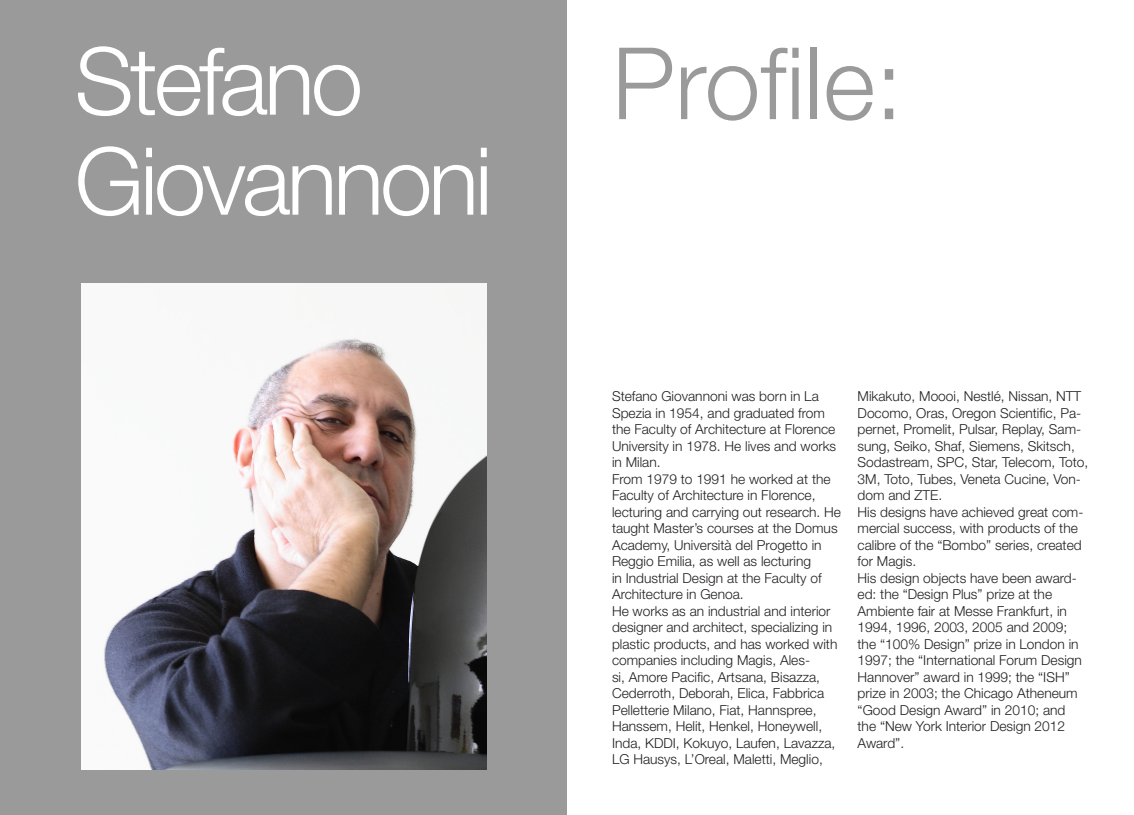
<style>
.page{position:relative;width:1134px;height:815px;background:#fff}
.page>*{position:absolute;margin:0;border:0;box-sizing:border-box;transform-origin:0 0}
.t1{font:300 100px "Helvetica Neue LT Std";color:#9a9a9b}
.t2{font:300 93.75px "Helvetica Neue LT Std";letter-spacing:-.04em;color:#fff}
.Paragraph_Style_1{font:300 13.75px/16.5px "Helvetica Neue LT Std";color:#231f20}
</style>
<div class="page">
<div style="left:0;top:0;width:567px;height:815px;background:#9a9a9b"></div>
<img style="left:81px;top:284px;width:406px;height:486px">
<p class="t2" style="left:75px;top:24px;width:290px">Stefano</p>
<p class="t2" style="left:75px;top:124px;width:419px">Giovannoni</p>
<p class="t1" style="left:612px;top:22px;width:292px">Profile:</p>
<p class="Paragraph_Style_1" style="left:612px;top:388px;width:226px">Stefano Giovannoni was born in La<br>Spezia in 1954, and graduated from the Faculty of Architecture at Florence<br>University in 1978. He lives and works in Milan.</p>
<p class="Paragraph_Style_1" style="left:612px;top:470px;width:231px">From 1979 to 1991 he worked at the Faculty of Architecture in Florence, lecturing and carrying out research. He taught Master’s courses at the Domus Academy, Università del Progetto in Reggio Emilia, as well as lecturing<br>in Industrial Design at the Faculty of Architecture in Genoa.</p>
<p class="Paragraph_Style_1" style="left:612px;top:602px;width:227px">He works as an industrial and interior designer and architect, specializing in plastic products, and has worked with companies including Magis, Ales-<br>si, Amore Pacific, Artsana, Bisazza, Cederroth, Deborah, Elica, Fabbrica Pelletterie Milano, Fiat, Hannspree, Hanssem, Helit, Henkel, Honeywell, Inda, KDDI, Kokuyo, Laufen, Lavazza, LG Hausys, L’Oreal, Maletti, Meglio,</p>
<p class="Paragraph_Style_1" style="left:857px;top:388px;width:232px">Mikakuto, Moooi, Nestlé, Nissan, NTT Docomo, Oras, Oregon Scientific, Pa&shy;pernet, Promelit, Pulsar, Replay, Sam&shy;sung, Seiko, Shaf, Siemens, Skitsch, Sodastream, SPC, Star, Telecom, Toto, 3M, Toto, Tubes, Veneta Cucine, Von&shy;dom and ZTE.</p>
<p class="Paragraph_Style_1" style="left:857px;top:503px;width:227px">His designs have achieved great com&shy;mercial success, with products of the calibre of the “Bombo” series, created for Magis.</p>
<p class="Paragraph_Style_1" style="left:857px;top:569px;width:226px">His design objects have been award&shy;ed: the “Design Plus” prize at the<br>Ambiente fair at Messe Frankfurt, in<br>1994, 1996, 2003, 2005 and 2009; the “100% Design” prize in London in<br>1997; the “International Forum Design<br>Hannover” award in 1999; the “ISH” prize in 2003; the Chicago Atheneum “Good Design Award” in 2010; and the “New York Interior Design 2012<br>Award”.</p>
</div>
